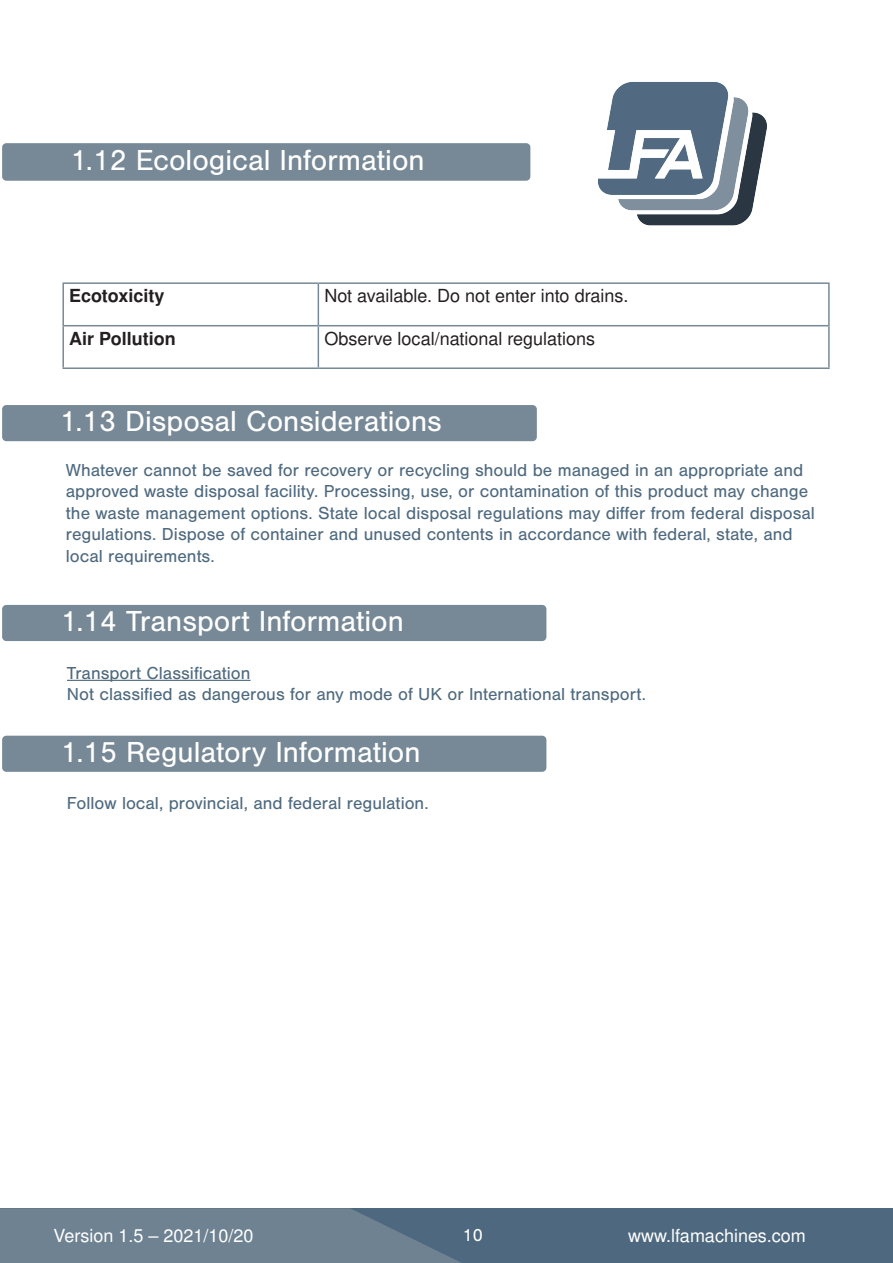
<style>
.page{position:relative;width:893px;height:1263px;background:#fff}
.page>*{position:absolute;margin:0;border:0;box-sizing:border-box;transform-origin:0 0}
.Subheading_1{font:30px "Nimbus San";color:#fff}
.t1{font:18px/21.6px "Nimbus San";color:#4e697f}
.t2{font:18px "Nimbus San L";color:#231f20}
.t3{font:18px "Nimbus San L";color:#fff}
.t4{font:700 18px "Nimbus San L";color:#231f20}
.t5{font:18px "Nimbus San";color:#fff}
</style>
<div class="page">
<div style="left:1px;top:1208px;width:892px;height:55px;background:#4e697f"></div>
<svg style="left:0;top:1208px;width:461px;height:55px;background:#6a7e8f"></svg>
<img style="left:598px;top:82px;width:169px;height:144px">
<div style="left:2px;top:143px;width:528px;height:38px;background:#778997;border-radius:4px"></div>
<hr style="left:62px;top:282px;width:256px;height:2px;background:#778997">
<hr style="left:62px;top:284px;width:2px;height:41px;background:#778997">
<hr style="left:318px;top:282px;width:512px;height:2px;background:#778997">
<hr style="left:318px;top:284px;width:1px;height:41px;background:#778997">
<hr style="left:828px;top:284px;width:2px;height:41px;background:#778997">
<hr style="left:62px;top:325px;width:256px;height:1px;background:#778997">
<hr style="left:62px;top:326px;width:2px;height:41px;background:#778997">
<hr style="left:318px;top:325px;width:512px;height:1px;background:#778997">
<hr style="left:318px;top:326px;width:1px;height:41px;background:#778997">
<hr style="left:828px;top:326px;width:2px;height:41px;background:#778997">
<hr style="left:62px;top:367px;width:256px;height:2px;background:#778997">
<hr style="left:318px;top:367px;width:512px;height:2px;background:#778997">
<div style="left:2px;top:405px;width:535px;height:36px;background:#778997;border-radius:4px"></div>
<div style="left:2px;top:605px;width:544px;height:36px;background:#778997;border-radius:4px"></div>
<hr style="left:67px;top:680px;width:184px;height:1px;background:#4e697f">
<div style="left:2px;top:736px;width:544px;height:36px;background:#778997;border-radius:4px"></div>
<p class="Subheading_1" style="left:71px;top:143px;width:355px">1.12 Ecological Information</p>
<p class="t4" style="left:69px;top:283px;width:97px">Ecotoxicity</p>
<p class="t2" style="left:324px;top:283px;width:306px">Not available. Do not enter into drains.</p>
<p class="t4" style="left:69px;top:326px;width:108px">Air Pollution</p>
<p class="t2" style="left:324px;top:325px;width:272px">Observe local/national regulations</p>
<p class="Subheading_1" style="left:60px;top:405px;width:383px">1.13 Disposal Considerations</p>
<p class="t1" style="left:66px;top:459px;width:751px">Whatever cannot be saved for recovery or recycling should be managed in an appropriate and approved waste disposal facility. Processing, use, or contamination of this product may change the waste management options. State local disposal regulations may differ from federal disposal regulations. Dispose of container and unused contents in accordance with federal, state, and local requirements.</p>
<p class="Subheading_1" style="left:61px;top:605px;width:344px">1.14 Transport Information</p>
<p class="t1" style="left:67px;top:662px;width:185px">Transport Classification</p>
<p class="t1" style="left:67px;top:684px;width:580px">Not classified as dangerous for any mode of UK or International transport.</p>
<p class="Subheading_1" style="left:61px;top:736px;width:361px">1.15 Regulatory Information</p>
<p class="t1" style="left:67px;top:793px;width:363px">Follow local, provincial, and federal regulation.</p>
<p class="t3" style="left:53px;top:1222px;width:202px">Version 1.5 – 2021/10/20</p>
<p class="t5" style="left:451px;top:1225px;width:22px">10</p>
<p class="t3" style="left:628px;top:1223px;width:179px">www.lfamachines.com</p>
<p class="t5" style="left:463px;top:1225px;width:22px">10</p>
</div>
